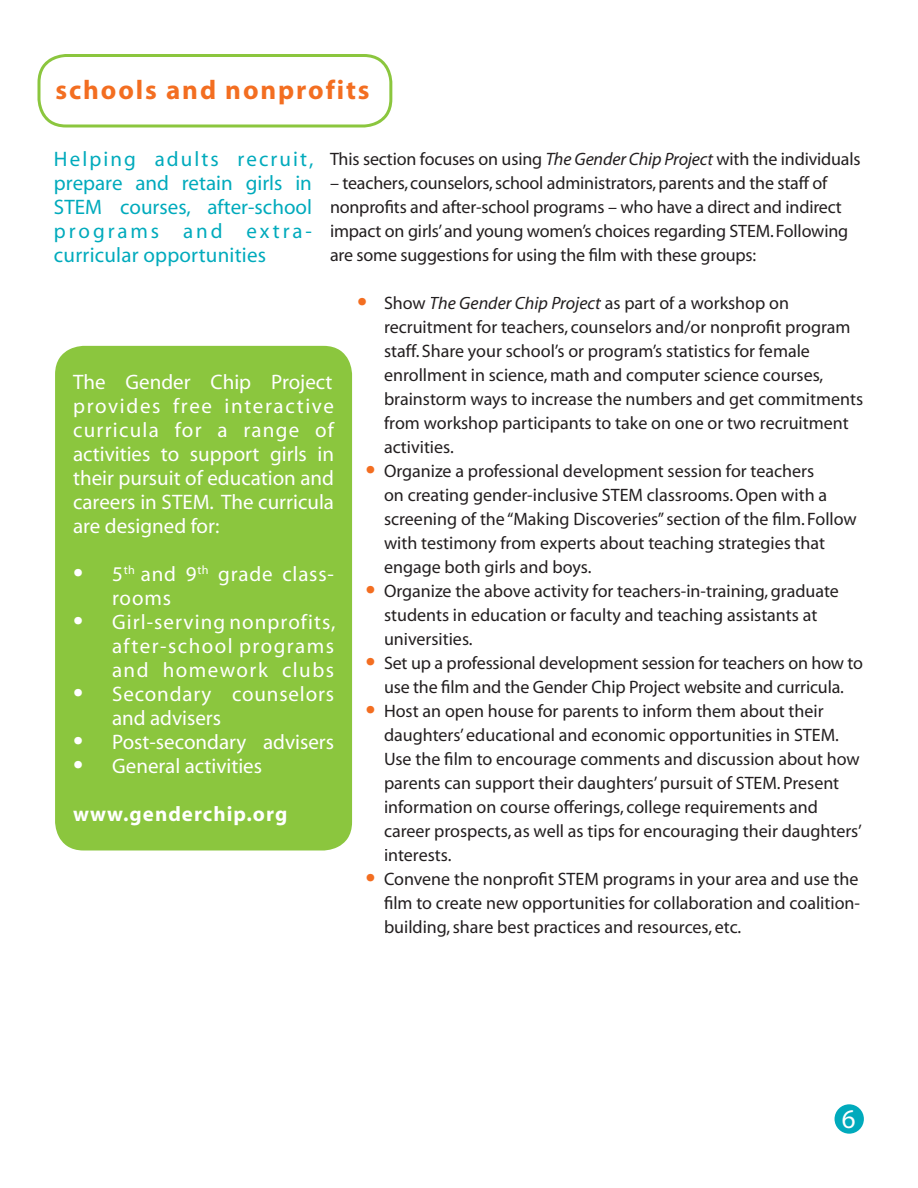
<style>
.page{position:relative;width:918px;height:1188px;background:#fff}
.page>*{position:absolute;margin:0;border:0;box-sizing:border-box;transform-origin:0 0}
.t1{font:700 27px "Myriad";letter-spacing:.07em;color:#f36e21}
.t2{font:27px "Myriad";color:#fff}
.t3{font:21px/24px "Myriad";color:#fff;text-align:justify}
.t4{font:21px/24px "Myriad";letter-spacing:.01em;color:#00aabc;text-align:justify}
.t5{font:21px/24px "Myriad";letter-spacing:.04em;color:#fff}
.t6{font:700 21px "Myriad";letter-spacing:.05em;color:#fff}
.t7{font:18px/24px "Myriad";color:#231f20}
.s1{font-style:italic}
.s2{font-size:36px;color:#f36e21}
.s3{font-size:36px}
</style>
<div class="page">
<div style="left:835px;top:1104px;width:29px;height:30px;background:#00aabc;border-radius:50%"></div>
<svg style="left:37px;top:54px;width:355px;height:74px"></svg>
<div style="left:55px;top:346px;width:297px;height:505px;background:#8bc63e"></div>
<h1 class="t1" style="left:56px;top:76px;width:316px">schools and nonprofits</h1>
<p class="t4" style="left:54px;top:148px;width:261px">Helping adults recruit, prepare and retain girls in STEM courses, after-school programs and extra&shy;curricular opportunities</p>
<p class="t7" style="left:330px;top:148px;width:532px">This section focuses on using <span class="s1">The Gender Chip Project</span> with the individuals</p>
<p class="t7" style="left:330px;top:172px;width:520px">– teachers, counselors, school administrators, parents and the staff of nonprofits and after-school programs – who have a direct and indirect impact on girls’ and young women’s choices regarding STEM. Following are some suggestions for using the film with these groups:</p>
<p class="t7" style="left:384px;top:292px;width:481px;text-indent:-27px"><span class="s2">•</span> Show <span class="s1">The Gender Chip Project</span> as part of a workshop on recruitment for teachers, counselors and/or nonprofit program staff. Share your school’s or program’s statistics for female enrollment in science, math and computer science courses, brainstorm ways to increase the numbers and get commitments from workshop participants to take on one or two recruitment activities.</p>
<p class="t7" style="left:384px;top:460px;width:474px;text-indent:-18px"><span class="s2">•</span> Organize a professional development session for teachers<br>on creating gender-inclusive STEM classrooms. Open with a screening of the “Making Discoveries” section of the film. Follow with testimony from experts about teaching strategies that engage both girls and boys.</p>
<p class="t7" style="left:384px;top:580px;width:456px;text-indent:-18px"><span class="s2">•</span> Organize the above activity for teachers-in-training, graduate students in education or faculty and teaching assistants at universities.</p>
<p class="t7" style="left:366px;top:652px;width:499px;text-align:center"><span class="s2">•</span> Set up a professional development session for teachers on how to use the film and the Gender Chip Project website and curricula.</p>
<p class="t7" style="left:384px;top:700px;width:479px;text-indent:-18px"><span class="s2">•</span> Host an open house for parents to inform them about their daughters’ educational and economic opportunities in STEM.<br>Use the film to encourage comments and discussion about how parents can support their daughters’ pursuit of STEM. Present information on course offerings, college requirements and career prospects, as well as tips for encouraging their daughters’ interests.</p>
<p class="t7" style="left:384px;top:868px;width:478px;text-align:justify;text-indent:-18px"><span class="s2">•</span> Convene the nonprofit STEM programs in your area and use the film to create new opportunities for collaboration and coalition&shy;building, share best practices and resources, etc.</p>
<p class="t3" style="left:73px;top:371px;width:263px">The Gender Chip Project provides free interactive curricula for a range of activities to support girls in their pursuit of education and careers in STEM. The curricula are designed for:</p>
<p class="t5" style="left:112px;top:563px;width:224px;text-indent:-39px"><span class="s3">•</span> 5<sup>th</sup> and 9<sup>th</sup> grade class&shy;rooms</p>
<p class="t3" style="left:112px;top:611px;width:225px;text-indent:-39px"><span class="s3">•</span> Girl-serving nonprofits, after-school programs and homework clubs</p>
<p class="t5" style="left:112px;top:683px;width:223px;text-indent:-39px"><span class="s3">•</span> Secondary counselors and advisers</p>
<p class="t3" style="left:73px;top:731px;width:262px"><span class="s3">•</span> Post-secondary advisers</p>
<p class="t3" style="left:73px;top:755px;width:191px"><span class="s3">•</span> General activities</p>
<p class="t6" style="left:73px;top:803px;width:216px">www.genderchip.org</p>
<h1 class="t2" style="left:842px;top:1105px;width:15px">6</h1>
</div>
